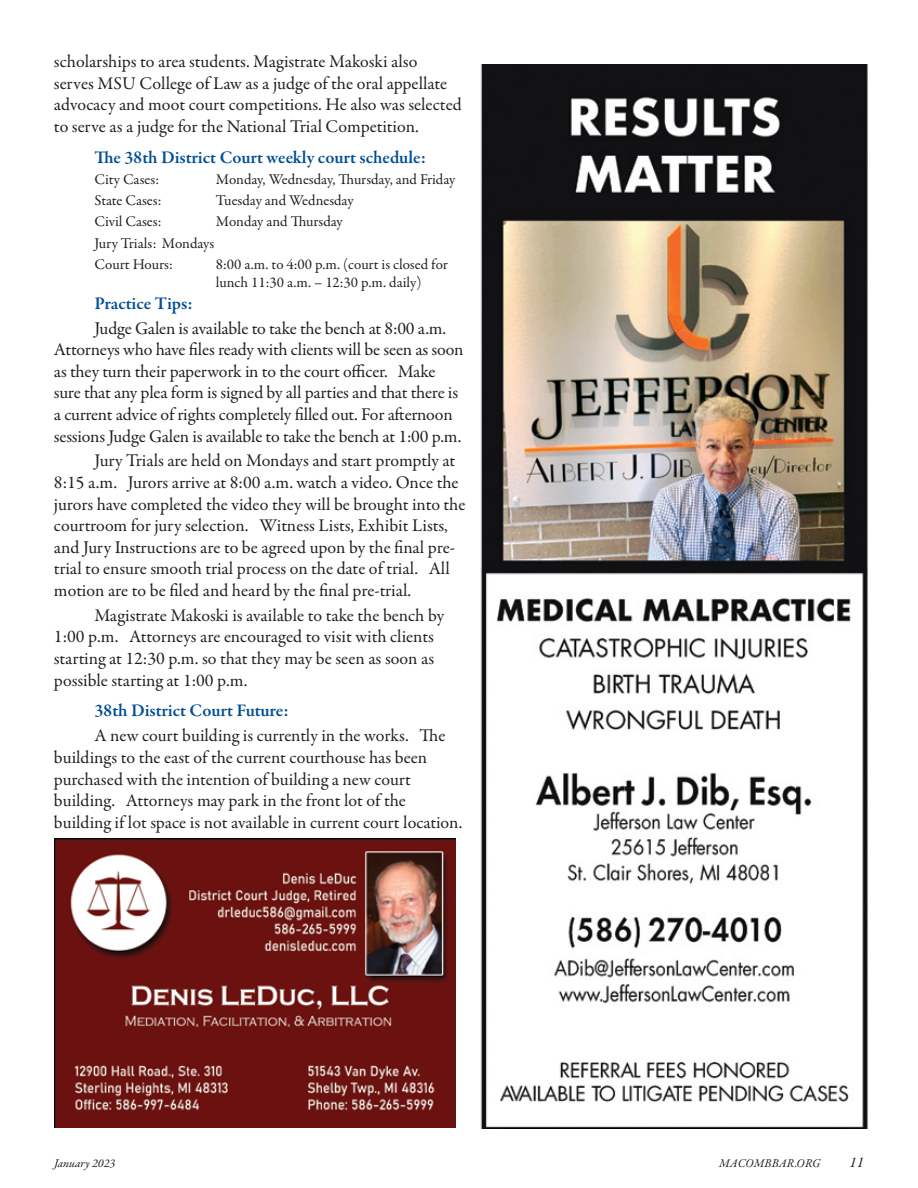
<style>
.page{position:relative;width:918px;height:1188px;background:#fff}
.page>*{position:absolute;margin:0;border:0;box-sizing:border-box;transform-origin:0 0}
.t1{font:18px/21.6px "Garamond Premr Pro";letter-spacing:-.005em;color:#231f20}
.t2{font:600 18px "Garamond Premr Pro";color:#004e95}
.t3{font:15px/21.3px "Garamond Premr Pro";color:#231f20}
.t4{font:italic 15px "Garamond Premr Pro";color:#231f20}
.t5{font:italic 12px "Garamond Premr Pro";color:#231f20}
</style>
<div class="page">
<img style="left:480px;top:65px;width:388px;height:1063px">
<img style="left:54px;top:839px;width:401px;height:289px">
<p class="t1" style="left:54px;top:51px;width:409px">scholarships to area students. Magistrate Makoski also<br>serves MSU College of Law as a judge of the oral appellate advocacy and moot court competitions. He also was selected to serve as a judge for the National Trial Competition.</p>
<p class="t2" style="left:94px;top:146px;width:333px">The 38th District Court weekly court schedule:</p>
<p class="t3" style="left:94px;top:169px;width:66px">City Cases:</p>
<p class="t3" style="left:216px;top:169px;width:241px">Monday, Wednesday, Thursday, and Friday</p>
<p class="t3" style="left:94px;top:190px;width:69px">State Cases:</p>
<p class="t3" style="left:216px;top:190px;width:139px">Tuesday and Wednesday</p>
<p class="t3" style="left:94px;top:211px;width:69px">Civil Cases:</p>
<p class="t3" style="left:216px;top:211px;width:128px">Monday and Thursday</p>
<p class="t3" style="left:94px;top:233px;width:121px">Jury Trials: Mondays<br>Court Hours:</p>
<p class="t3" style="left:216px;top:256px;width:234px;line-height:18px">8:00 a.m. to 4:00 p.m. (court is closed for lunch 11:30 a.m. – 12:30 p.m. daily)</p>
<p class="t2" style="left:94px;top:292px;width:100px">Practice Tips:</p>
<p class="t1" style="left:54px;top:318px;width:411px;text-indent:40px">Judge Galen is available to take the bench at 8:00 a.m.<br>Attorneys who have files ready with clients will be seen as soon as they turn their paperwork in to the court officer. Make sure that any plea form is signed by all parties and that there is a current advice of rights completely filled out. For afternoon sessions Judge Galen is available to take the bench at 1:00 p.m.</p>
<p class="t1" style="left:54px;top:450px;width:413px;text-indent:40px">Jury Trials are held on Mondays and start promptly at 8:15 a.m. Jurors arrive at 8:00 a.m. watch a video. Once the jurors have completed the video they will be brought into the courtroom for jury selection. Witness Lists, Exhibit Lists, and Jury Instructions are to be agreed upon by the final pre&shy;trial to ensure smooth trial process on the date of trial. All motion are to be filed and heard by the final pre-trial.</p>
<p class="t1" style="left:54px;top:605px;width:392px;text-indent:40px">Magistrate Makoski is available to take the bench by 1:00 p.m. Attorneys are encouraged to visit with clients starting at 12:30 p.m. so that they may be seen as soon as possible starting at 1:00 p.m.</p>
<p class="t2" style="left:94px;top:700px;width:196px">38th District Court Future:</p>
<p class="t1" style="left:54px;top:725px;width:410px;text-indent:40px">A new court building is currently in the works. The buildings to the east of the current courthouse has been purchased with the intention of building a new court building. Attorneys may park in the front lot of the building if lot space is not available in current court location.</p>
<p class="t5" style="left:54px;top:1156px;width:63px">January 2023</p>
<p class="t5" style="left:719px;top:1156px;width:103px">MACOMBBAR.ORG</p>
<p class="t4" style="left:849px;top:1153px;width:16px">11</p>
</div>
